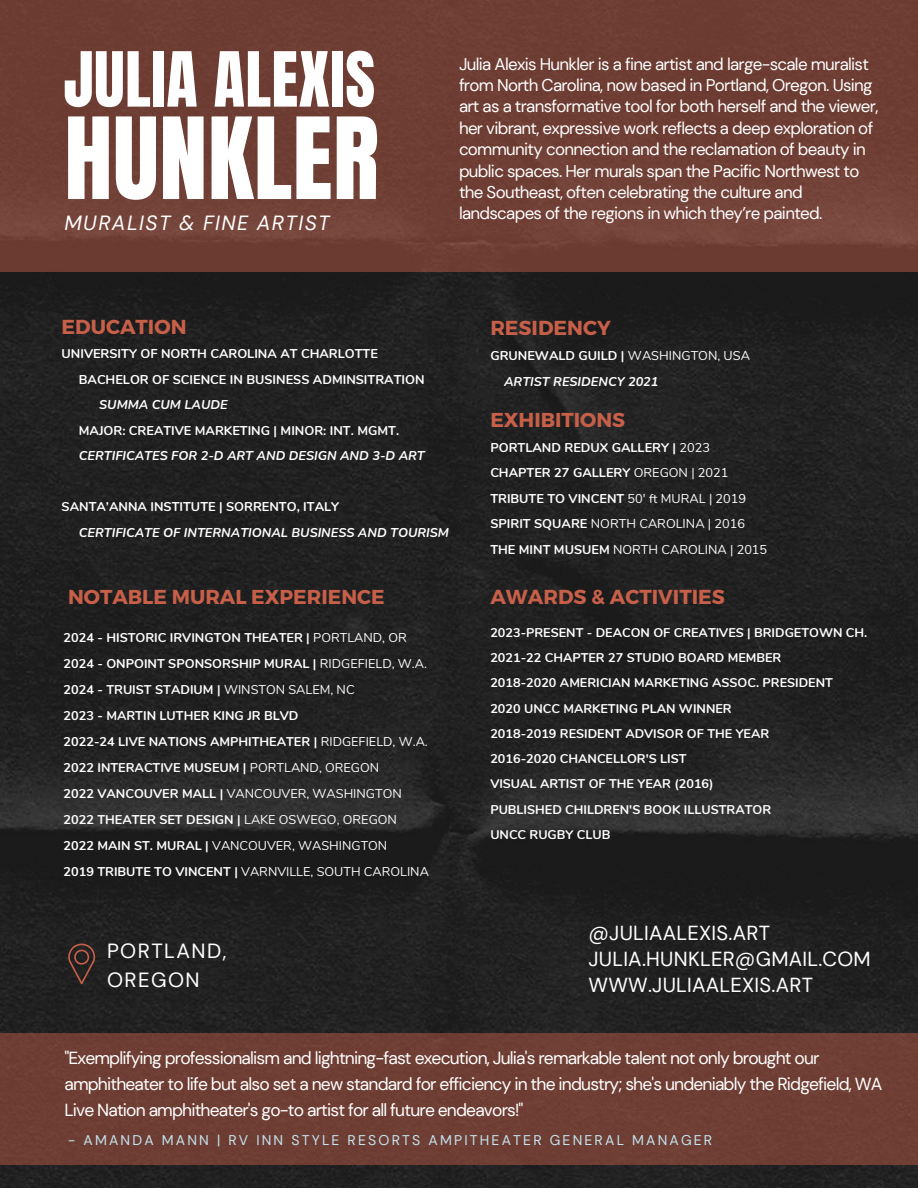
<style>
.page{position:relative;width:918px;height:1188px;background:#fff}
.page>*{position:absolute;margin:0;border:0;box-sizing:border-box;transform-origin:0 0}
.t1{font:96.15px "Anton";letter-spacing:.005em;color:#fff}
.t2{font:64.5px "Anton";letter-spacing:.005em;color:#fff}
.t3{font:italic 20.55px "DM Sans";letter-spacing:.07em;color:#fff}
.t4{font:20.55px/28.2px "DM Sans";letter-spacing:.07em;color:#fff}
.t5{font:20.25px/25.8px "DM Sans";letter-spacing:.015em;color:#fff}
.t6{font:700 20.25px "Montserrat";color:#c75f49}
.t7{font:700 20.1px "Montserrat";color:#c75f49}
.t8{font:17.4px/25.8px "DM Sans";letter-spacing:-.05em;color:#fff}
.t9{font:16.95px/21.3px "DM Sans";letter-spacing:-.04em;color:#fff}
.t10{font:14.1px "DM Sans";letter-spacing:.155em;color:#c4e4f0}
.t11{font:700 12.75px "Nunito";color:#fff}
.t12{font:12.75px "Nunito";color:#fff}
.t13{font:italic 700 12.75px "Nunito";color:#fff}
.t14{font:700 12.6px "Nunito";color:#fff}
.s1{font-weight:400}
.s2{font-weight:700}
</style>
<div class="page">
<img style="left:0;top:271px;width:918px;height:917px">
<div style="left:0;top:1033px;width:918px;height:131px;background:#6e3d33"></div>
<div style="left:0;top:0;width:918px;height:271px;background:#6e3d33"></div>
<svg style="left:68px;top:944px;width:27px;height:40px"></svg>
<h2 class="t2" style="left:64px;top:33px;width:313px">JULIA ALEXIS</h2>
<p class="t1" style="left:64px;top:90px;width:316px">HUNKLER</p>
<h4 class="t3" style="left:64px;top:210px;width:267px">MURALIST &amp; FINE ARTIST</h4>
<h4 class="t9" style="left:459px;top:53px;width:421px">Julia Alexis Hunkler is a fine artist and large-scale muralist from North Carolina, now based in Portland, Oregon. Using art as a transformative tool for both herself and the viewer, her vibrant, expressive work reflects a deep exploration of community connection and the reclamation of beauty in public spaces. Her murals span the Pacific Northwest to the Southeast, often celebrating the culture and landscapes of the regions in which they’re painted.</h4>
<p class="t6" style="left:62px;top:314px;width:127px">EDUCATION</p>
<p class="t11" style="left:62px;top:345px;width:318px">UNIVERSITY OF NORTH CAROLINA AT CHARLOTTE</p>
<p class="t11" style="left:79px;top:371px;width:347px">BACHELOR OF SCIENCE IN BUSINESS ADMINSITRATION</p>
<p class="t13" style="left:99px;top:396px;width:130px">SUMMA CUM LAUDE</p>
<p class="t11" style="left:79px;top:422px;width:322px">MAJOR: CREATIVE MARKETING | MINOR: INT. MGMT.</p>
<p class="t13" style="left:79px;top:447px;width:348px">CERTIFICATES FOR 2-D ART AND DESIGN AND 3-D ART</p>
<p class="t11" style="left:62px;top:498px;width:279px">SANTA’ANNA INSTITUTE | SORRENTO, ITALY</p>
<p class="t13" style="left:79px;top:524px;width:372px">CERTIFICATE OF INTERNATIONAL BUSINESS AND TOURISM</p>
<p class="t7" style="left:68px;top:583px;width:318px">NOTABLE MURAL EXPERIENCE</p>
<h3 class="t11" style="left:64px;top:629px;width:345px">2024 - HISTORIC IRVINGTON THEATER | <span class="s1">PORTLAND, OR</span></h3>
<h6 class="t11" style="left:64px;top:655px;width:365px">2024 - ONPOINT SPONSORSHIP MURAL | <span class="s1">RIDGEFIELD, W.A.</span></h6>
<h6 class="t11" style="left:64px;top:681px;width:293px">2024 - TRUIST STADIUM | <span class="s1">WINSTON SALEM, NC</span></h6>
<p class="t11" style="left:64px;top:707px;width:237px">2023 - MARTIN LUTHER KING JR BLVD</p>
<p class="t11" style="left:64px;top:733px;width:366px">2022-24 LIVE NATIONS AMPHITHEATER | <span class="s1">RIDGEFIELD, W.A.</span></p>
<p class="t11" style="left:64px;top:759px;width:317px">2022 INTERACTIVE MUSEUM | <span class="s1">PORTLAND, OREGON</span></p>
<p class="t12" style="left:64px;top:785px;width:340px"><span class="s2">2022 VANCOUVER MALL |</span> VANCOUVER, WASHINGTON</p>
<h3 class="t11" style="left:64px;top:811px;width:335px">2022 THEATER SET DESIGN | <span class="s1">LAKE OSWEGO, OREGON</span></h3>
<p class="t12" style="left:64px;top:837px;width:325px"><span class="s2">2022 MAIN ST. MURAL |</span> VANCOUVER, WASHINGTON</p>
<p class="t12" style="left:64px;top:863px;width:367px"><span class="s2">2019 TRIBUTE TO VINCENT |</span> VARNVILLE, SOUTH CAROLINA</p>
<h5 class="t4" style="left:107px;top:937px;width:121px">PORTLAND,<br>OREGON</h5>
<p class="t6" style="left:490px;top:314px;width:122px">RESIDENCY</p>
<p class="t11" style="left:490px;top:347px;width:261px">GRUNEWALD GUILD | <span class="s1">WASHINGTON, USA</span></p>
<p class="t13" style="left:504px;top:373px;width:156px">ARTIST RESIDENCY 2021</p>
<p class="t7" style="left:490px;top:407px;width:136px">EXHIBITIONS</p>
<p class="t11" style="left:490px;top:439px;width:221px">PORTLAND REDUX GALLERY | <span class="s1">2023</span></p>
<p class="t11" style="left:490px;top:464px;width:240px">CHAPTER 27 GALLERY <span class="s1">OREGON | 2021</span></p>
<h3 class="t11" style="left:490px;top:490px;width:257px">TRIBUTE TO VINCENT <span class="s1">50' ft MURAL | 2019</span></h3>
<h3 class="t12" style="left:490px;top:515px;width:256px"><span class="s2">SPIRIT SQUARE</span> NORTH CAROLINA | 2016</h3>
<p class="t12" style="left:490px;top:541px;width:278px"><span class="s2">THE MINT MUSUEM</span> NORTH CAROLINA | 2015</p>
<h4 class="t6" style="left:490px;top:583px;width:236px">AWARDS &amp; ACTIVITIES</h4>
<p class="t14" style="left:490px;top:624px;width:378px">2023-PRESENT - DEACON OF CREATIVES | BRIDGETOWN CH.</p>
<p class="t14" style="left:490px;top:649px;width:293px">2021-22 CHAPTER 27 STUDIO BOARD MEMBER</p>
<p class="t14" style="left:490px;top:675px;width:344px">2018-2020 AMERICIAN MARKETING ASSOC. PRESIDENT</p>
<p class="t14" style="left:490px;top:700px;width:243px">2020 UNCC MARKETING PLAN WINNER</p>
<p class="t14" style="left:490px;top:725px;width:280px">2018-2019 RESIDENT ADVISOR OF THE YEAR</p>
<p class="t14" style="left:490px;top:750px;width:198px">2016-2020 CHANCELLOR'S LIST</p>
<p class="t14" style="left:490px;top:776px;width:225px">VISUAL ARTIST OF THE YEAR (2016)</p>
<p class="t14" style="left:490px;top:801px;width:282px">PUBLISHED CHILDREN'S BOOK ILLUSTRATOR</p>
<p class="t14" style="left:490px;top:826px;width:121px">UNCC RUGBY CLUB</p>
<h1 class="t5" style="left:589px;top:921px;width:284px">@JULIAALEXIS.ART<br>JULIA.HUNKLER@GMAIL.COM<br>WWW.JULIAALEXIS.ART</h1>
<h3 class="t8" style="left:64px;top:1045px;width:820px">"Exemplifying professionalism and lightning-fast execution, Julia's remarkable talent not only brought our amphitheater to life but also set a new standard for efficiency in the industry; she's undeniably the Ridgefield, WA<br>Live Nation amphitheater's go-to artist for all future endeavors!"</h3>
<h5 class="t10" style="left:68px;top:1131px;width:646px">- AMANDA MANN | RV INN STYLE RESORTS AMPITHEATER GENERAL MANAGER</h5>
</div>
